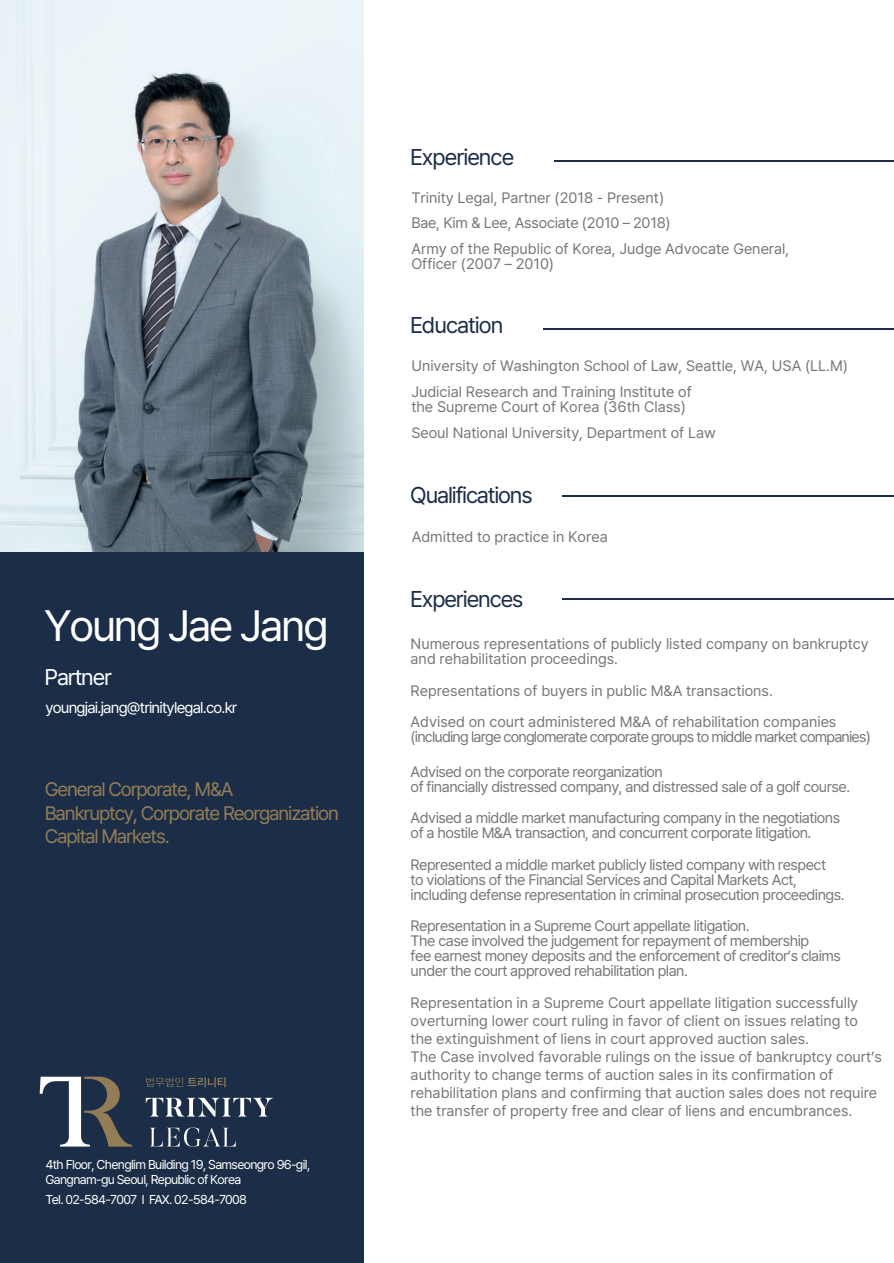
<style>
.page{position:relative;width:894px;height:1263px;background:#fff}
.page>*{position:absolute;margin:0;border:0;box-sizing:border-box;transform-origin:0 0}
.t1{font:43.5px "Pretendard Variable";letter-spacing:-.05em;color:#fff}
.t2{font:22.65px "Pretendard Variable";letter-spacing:-.045em;color:#1c2e47}
.t3{font:22.5px "Pretendard Variable";letter-spacing:-.05em;color:#fff}
.t4{font:19.5px/23.2px "Pretendard Variable";letter-spacing:-.055em;color:#937d57}
.t5{font:15.6px "Pretendard Variable";letter-spacing:-.05em;color:#fff}
.t6{font:15px/18px "Pretendard Variable";color:#76787b}
.t7{font:15px/15px "Pretendard Variable";letter-spacing:-.03em;color:#76787b}
.t8{font:15px/15px "Pretendard Variable";letter-spacing:-.055em;color:#76787b}
.t9{font:12.75px/15.3px "Pretendard Variable";letter-spacing:-.05em;color:#fff}
</style>
<div class="page">
<div style="left:0;top:0;width:363px;height:1263px;background:#1c2e47"></div>
<img style="left:0;top:0;width:363px;height:551px">
<hr style="left:554px;top:160px;width:339px;height:1px;background:#1c2e47">
<hr style="left:543px;top:328px;width:350px;height:1px;background:#1c2e47">
<svg style="left:146px;top:1097px;width:127px;height:19px"></svg>
<svg style="left:150px;top:1127px;width:86px;height:19px"></svg>
<svg style="left:40px;top:1076px;width:92px;height:70px"></svg>
<svg style="left:146px;top:1077px;width:79px;height:10px"></svg>
<hr style="left:562px;top:495px;width:331px;height:1px;background:#1c2e47">
<hr style="left:562px;top:599px;width:331px;height:1px;background:#1c2e47">
<h1 class="t1" style="left:44px;top:594px;width:286px">Young Jae Jang</h1>
<h3 class="t3" style="left:45px;top:661px;width:69px">Partner</h3>
<p class="t5" style="left:45px;top:696px;width:193px">youngjai.jang@trinitylegal.co.kr</p>
<h3 class="t4" style="left:45px;top:777px;width:296px">General Corporate, M&amp;A<br>Bankruptcy, Corporate Reorganization<br>Capital Markets.</h3>
<p class="t9" style="left:46px;top:1156px;width:266px">4th Floor, Chenglim Building 19, Samseongro 96-gil,<br>Gangnam-gu Seoul, Republic of Korea</p>
<p class="t9" style="left:46px;top:1191px;width:203px">Tel. 02-584-7007 l FAX. 02-584-7008</p>
<h2 class="t2" style="left:410px;top:141px;width:106px">Experience</h2>
<p class="t6" style="left:411px;top:184px;width:379px;line-height:25.3px">Trinity Legal, Partner (2018 - Present)<br>Bae, Kim &amp; Lee, Associate (2010 – 2018)<br>Army of the Republic of Korea, Judge Advocate General,</p>
<p class="t6" style="left:411px;top:254px;width:144px">Officer (2007 – 2010)</p>
<h2 class="t2" style="left:410px;top:309px;width:95px">Education</h2>
<p class="t6" style="left:411px;top:353px;width:438px;line-height:25.5px">University of Washington School of Law, Seattle, WA, USA (LL.M)<br>Judicial Research and Training Institute of</p>
<p class="t6" style="left:411px;top:393px;width:306px;line-height:25.7px">the Supreme Court of Korea (36th Class)<br>Seoul National University, Department of Law</p>
<h2 class="t2" style="left:410px;top:478px;width:124px">Qualifications</h2>
<p class="t6" style="left:411px;top:527px;width:197px">Admitted to practice in Korea</p>
<h2 class="t2" style="left:410px;top:583px;width:115px">Experiences</h2>
<p class="t6" style="left:410px;top:635px;width:459px;line-height:15px">Numerous representations of publicly listed company on bankruptcy and rehabilitation proceedings.</p>
<p class="t6" style="left:410px;top:681px;width:363px">Representations of buyers in public M&amp;A transactions.</p>
<p class="t8" style="left:410px;top:714px;width:461px">Advised on court administered M&amp;A of rehabilitation companies (including large conglomerate corporate groups to middle market companies)</p>
<p class="t7" style="left:410px;top:763px;width:441px">Advised on the corporate reorganization<br>of financially distressed company, and distressed sale of a golf course.</p>
<p class="t7" style="left:410px;top:810px;width:431px">Advised a middle market manufacturing company in the negotiations of a hostile M&amp;A transaction, and concurrent corporate litigation.</p>
<p class="t7" style="left:410px;top:856px;width:435px">Represented a middle market publicly listed company with respect<br>to violations of the Financial Services and Capital Markets Act, including defense representation in criminal prosecution proceedings.</p>
<p class="t7" style="left:410px;top:917px;width:432px">Representation in a Supreme Court appellate litigation.<br>The case involved the judgement for repayment of membership<br>fee earnest money deposits and the enforcement of creditor’s claims under the court approved rehabilitation plan.</p>
<p class="t6" style="left:410px;top:992px;width:472px">Representation in a Supreme Court appellate litigation successfully overturning lower court ruling in favor of client on issues relating to the extinguishment of liens in court approved auction sales.<br>The Case involved favorable rulings on the issue of bankruptcy court’s authority to change terms of auction sales in its confirmation of rehabilitation plans and confirming that auction sales does not require the transfer of property free and clear of liens and encumbrances.</p>
</div>
